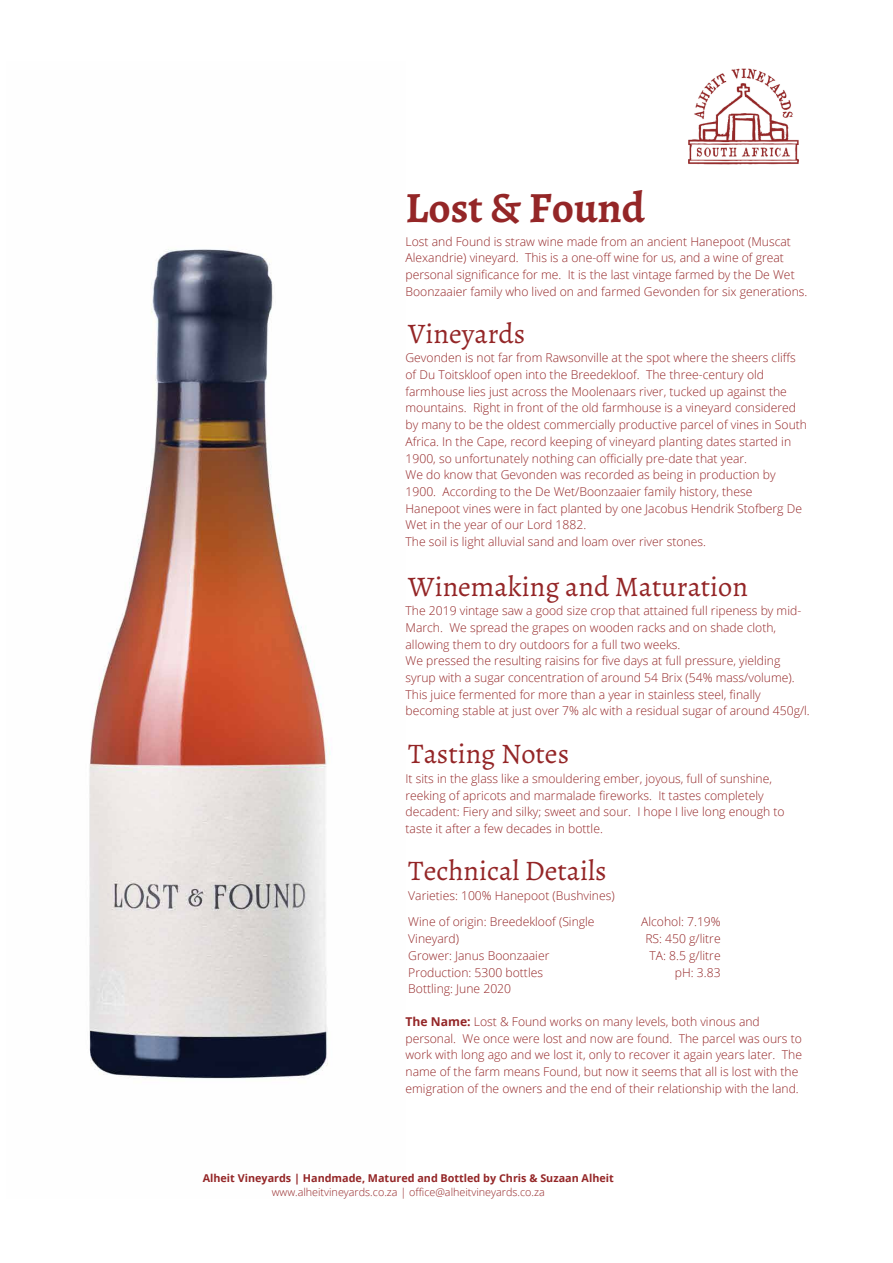
<style>
.page{position:relative;width:893px;height:1263px;background:#fff}
.page>*{position:absolute;margin:0;border:0;box-sizing:border-box;transform-origin:0 0}
.t1{font:700 43.2px "Alegreya";color:#942627}
.t2{font:28.35px "Alegreya";color:#942627}
.t3{font:300 12.15px/16.6px "Open Sans";color:#942627}
.t4{font:700 10.8px "Open Sans";color:#942627}
.t5{font:300 10.8px "Open Sans";color:#942627}
.s1{font-weight:700}
</style>
<div class="page">
<img style="left:89px;top:249px;width:242px;height:830px">
<img style="left:688px;top:68px;width:111px;height:97px">
<h1 class="t1" style="left:405px;top:178px;width:241px">Lost &amp; Found</h1>
<p class="t3" style="left:405px;top:233px;width:403px">Lost and Found is straw wine made from an ancient Hanepoot (Muscat Alexandrie) vineyard. This is a one-off wine for us, and a wine of great personal significance for me. It is the last vintage farmed by the De Wet Boonzaaier family who lived on and farmed Gevonden for six generations.</p>
<h2 class="t2" style="left:408px;top:316px;width:118px">Vineyards</h2>
<p class="t3" style="left:405px;top:349px;width:403px">Gevonden is not far from Rawsonville at the spot where the sheers cliffs of Du Toitskloof open into the Breedekloof. The three-century old farmhouse lies just across the Moolenaars river, tucked up against the mountains. Right in front of the old farmhouse is a vineyard considered by many to be the oldest commercially productive parcel of vines in South Africa. In the Cape, record keeping of vineyard planting dates started in 1900, so unfortunately nothing can officially pre-date that year.<br>We do know that Gevonden was recorded as being in production by 1900. According to the De Wet/Boonzaaier family history, these Hanepoot vines were in fact planted by one Jacobus Hendrik Stofberg De Wet in the year of our Lord 1882.<br>The soil is light alluvial sand and loam over river stones.</p>
<h2 class="t2" style="left:408px;top:568px;width:341px">Winemaking and Maturation</h2>
<p class="t3" style="left:405px;top:602px;width:406px">The 2019 vintage saw a good size crop that attained full ripeness by mid-March. We spread the grapes on wooden racks and on shade cloth, allowing them to dry outdoors for a full two weeks.<br>We pressed the resulting raisins for five days at full pressure, yielding syrup with a sugar concentration of around 54 Brix (54% mass/volume).<br>This juice fermented for more than a year in stainless steel, finally becoming stable at just over 7% alc with a residual sugar of around 450g/l.</p>
<h2 class="t2" style="left:408px;top:736px;width:162px">Tasting Notes</h2>
<p class="t3" style="left:405px;top:770px;width:381px">It sits in the glass like a smouldering ember, joyous, full of sunshine, reeking of apricots and marmalade fireworks. It tastes completely decadent: Fiery and silky; sweet and sour. I hope I live long enough to taste it after a few decades in bottle.</p>
<h2 class="t2" style="left:408px;top:853px;width:200px">Technical Details</h2>
<p class="t3" style="left:408px;top:886px;width:208px">Varieties: 100% Hanepoot (Bushvines)</p>
<p class="t3" style="left:408px;top:913px;width:188px">Wine of origin: Breedekloof (Single<br>Vineyard)<br>Grower: Janus Boonzaaier<br>Production: 5300 bottles<br>Bottling: June 2020</p>
<p class="t3" style="left:405px;top:1013px;width:398px"><span class="s1">The Name:</span> Lost &amp; Found works on many levels, both vinous and personal. We once were lost and now are found. The parcel was ours to work with long ago and we lost it, only to recover it again years later. The name of the farm means Found, but now it seems that all is lost with the emigration of the owners and the end of their relationship with the land.</p>
<p class="t3" style="left:641px;top:913px;width:81px;text-align:right">Alcohol: 7.19%<br>RS: 450 g/litre<br>TA: 8.5 g/litre pH: 3.83</p>
<p class="t4" style="left:203px;top:1170px;width:413px">Alheit Vineyards | Handmade, Matured and Bottled by Chris &amp; Suzaan Alheit</p>
<p class="t5" style="left:272px;top:1185px;width:275px">www.alheitvineyards.co.za | office@alheitvineyards.co.za</p>
</div>
